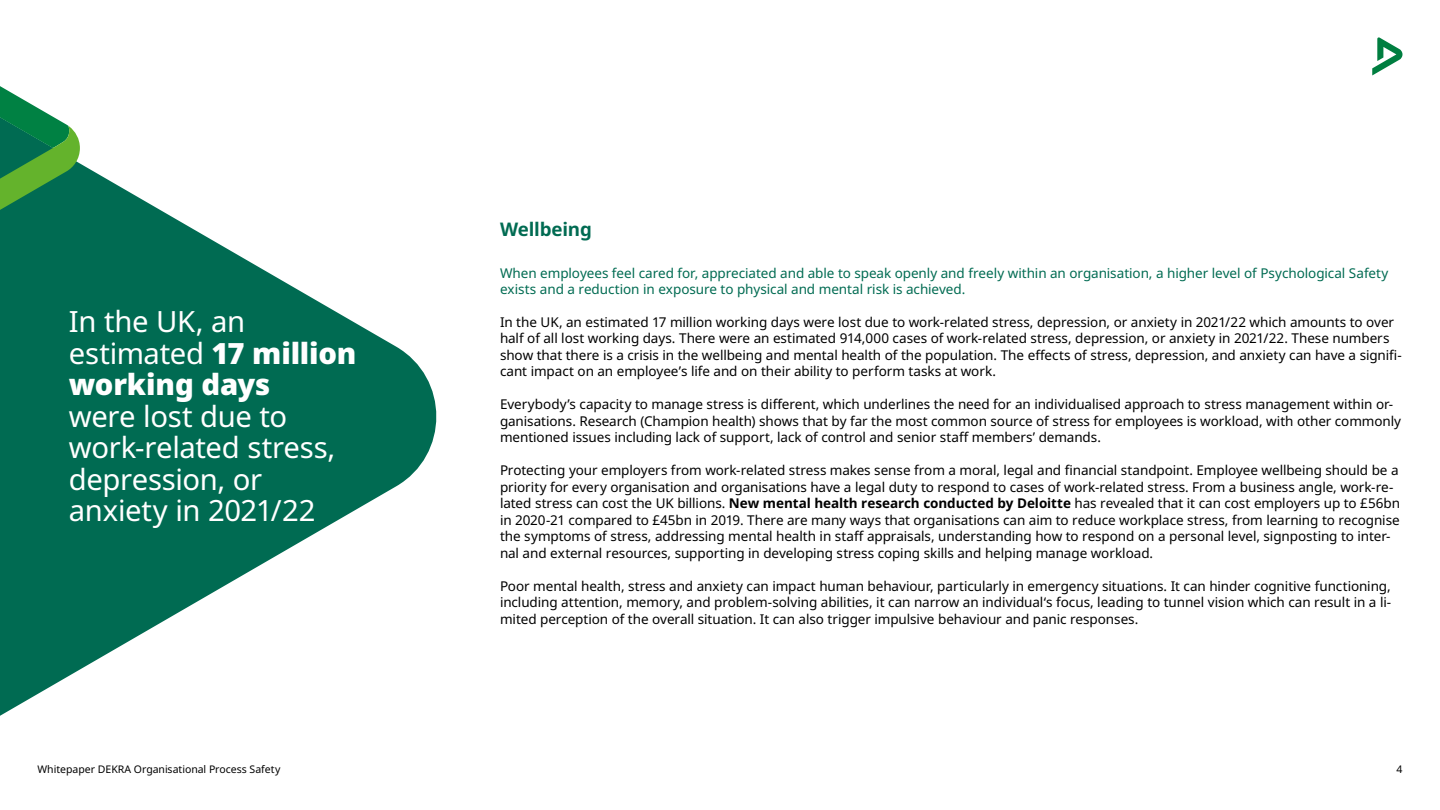
<style>
.page{position:relative;width:1440px;height:810px;background:#fff}
.page>*{position:absolute;margin:0;border:0;box-sizing:border-box;transform-origin:0 0}
.t1{font:29.25px/31.5px "Noto Sans";letter-spacing:-.015em;color:#fff}
.t2{font:900 29.25px/31.5px "Noto Sans";letter-spacing:-.005em;color:#fff}
.t3{font:700 18.75px "Noto Sans";letter-spacing:-.01em;color:#006b52}
.t4{font:13.5px/16.5px "Noto Sans";letter-spacing:-.005em;color:#000}
.t5{font:13.5px/16.5px "Noto Sans";letter-spacing:-.005em;color:#006b52}
.t6{font:10.5px "Noto Sans";color:#000}
.s1{font-weight:400}
.s2{font-weight:700}
</style>
<div class="page">
<svg style="left:0;top:163px;width:437px;height:553px;fill:#006b52"></svg>
<svg style="left:0;top:86px;width:80px;height:124px"></svg>
<svg style="left:1372px;top:38px;width:30px;height:37px"></svg>
<h1 class="t2" style="left:69px;top:307px;width:289px"><span class="s1">In the UK, an estimated</span> 17 million working days</h1>
<h1 class="t1" style="left:69px;top:401px;width:268px">were lost due to work-related stress, depression, or anxiety in 2021/22</h1>
<h2 class="t3" style="left:500px;top:219px;width:94px">Wellbeing</h2>
<p class="t5" style="left:500px;top:265px;width:890px">When employees feel cared for, appreciated and able to speak openly and freely within an organisation, a higher level of Psychological Safety exists and a reduction in exposure to physical and mental risk is achieved.</p>
<p class="t4" style="left:500px;top:314px;width:903px">In the UK, an estimated 17 million working days were lost due to work-related stress, depression, or anxiety in 2021/22 which amounts to over half of all lost working days. There were an estimated 914,000 cases of work-related stress, depression, or anxiety in 2021/22. These numbers show that there is a crisis in the wellbeing and mental health of the population. The effects of stress, depression, and anxiety can have a signifi&shy;cant impact on an employee’s life and on their ability to perform tasks at work.</p>
<p class="t4" style="left:500px;top:397px;width:903px">Everybody’s capacity to manage stress is different, which underlines the need for an individualised approach to stress management within or&shy;ganisations. Research (Champion health) shows that by far the most common source of stress for employees is workload, with other commonly mentioned issues including lack of support, lack of control and senior staff members’ demands.</p>
<p class="t4" style="left:500px;top:463px;width:902px">Protecting your employers from work-related stress makes sense from a moral, legal and financial standpoint. Employee wellbeing should be a priority for every organisation and organisations have a legal duty to respond to cases of work-related stress. From a business angle, work-re&shy;lated stress can cost the UK billions. <span class="s2">New mental health research conducted by Deloitte</span> has revealed that it can cost employers up to £56bn in 2020-21 compared to £45bn in 2019. There are many ways that organisations can aim to reduce workplace stress, from learning to recognise the symptoms of stress, addressing mental health in staff appraisals, understanding how to respond on a personal level, signposting to inter&shy;nal and external resources, supporting in developing stress coping skills and helping manage workload.</p>
<p class="t4" style="left:500px;top:578px;width:893px;text-align:justify">Poor mental health, stress and anxiety can impact human behaviour, particularly in emergency situations. It can hinder cognitive functioning, including attention, memory, and problem-solving abilities, it can narrow an individual‘s focus, leading to tunnel vision which can result in a li&shy;mited perception of the overall situation. It can also trigger impulsive behaviour and panic responses.</p>
<p class="t6" style="left:38px;top:763px;width:244px">Whitepaper DEKRA Organisational Process Safety</p>
<p class="t6" style="left:1396px;top:763px;width:8px">4</p>
</div>
